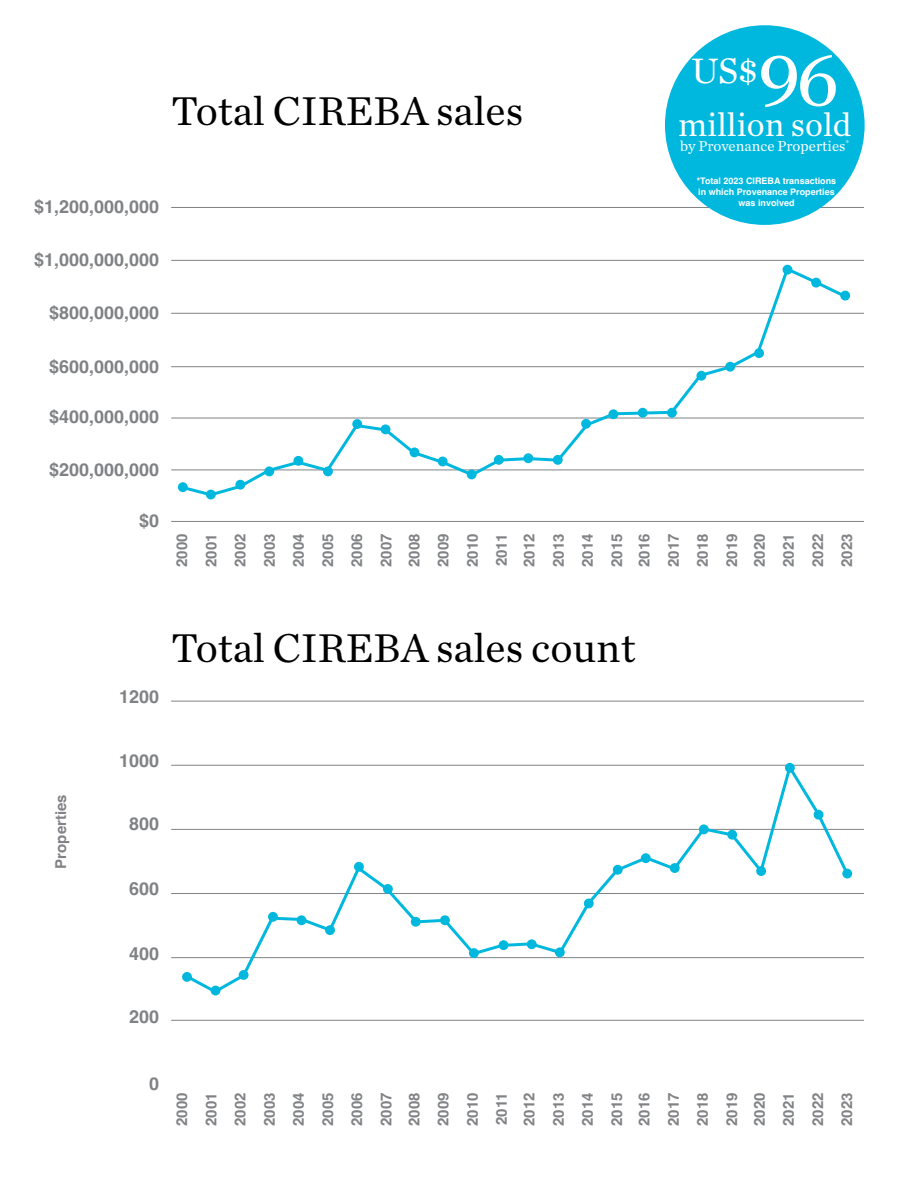
<style>
.page{position:relative;width:918px;height:1188px;background:#fff}
.page>*{position:absolute;margin:0;border:0;box-sizing:border-box;transform-origin:0 0}
.t1{font:42px "Chronicle Text G1";color:#000}
.t2{font:36.9px "Chronicle Text G1";color:#fff}
.t3{font:34.05px "Chronicle Text G1";color:#fff}
.t4{font:700 18px "Helvetica";color:#808285}
.t5{font:700 15px "Helvetica";color:#808285}
.t6{font:15px "Chronicle Text G1";color:#fff}
.t7{font:700 9px/10.8px "Helvetica";color:#fff;text-align:center}
.s1{font-size:79.2px}
</style>
<div class="page">
<hr style="left:171px;top:521px;width:693px;height:1px;background:#808285">
<hr style="left:171px;top:1020px;width:693px;height:1px;background:#808285">
<hr style="left:171px;top:957px;width:693px;height:1px;background:#808285">
<hr style="left:171px;top:893px;width:693px;height:1px;background:#808285">
<hr style="left:171px;top:829px;width:693px;height:1px;background:#808285">
<hr style="left:171px;top:765px;width:693px;height:1px;background:#808285">
<hr style="left:171px;top:701px;width:693px;height:1px;background:#808285">
<hr style="left:171px;top:470px;width:693px;height:1px;background:#808285">
<hr style="left:171px;top:418px;width:693px;height:1px;background:#808285">
<hr style="left:171px;top:366px;width:693px;height:1px;background:#808285">
<hr style="left:171px;top:313px;width:693px;height:1px;background:#808285">
<hr style="left:171px;top:260px;width:693px;height:1px;background:#808285">
<hr style="left:171px;top:207px;width:693px;height:1px;background:#808285">
<svg style="left:178px;top:265px;width:671px;height:233px"></svg>
<div style="left:840px;top:291px;width:10px;height:10px;background:#00b8de;border-radius:50%"></div>
<div style="left:811px;top:278px;width:10px;height:10px;background:#00b8de;border-radius:50%"></div>
<div style="left:783px;top:265px;width:9px;height:10px;background:#00b8de;border-radius:50%"></div>
<div style="left:754px;top:348px;width:10px;height:10px;background:#00b8de;border-radius:50%"></div>
<div style="left:725px;top:362px;width:10px;height:10px;background:#00b8de;border-radius:50%"></div>
<div style="left:696px;top:371px;width:10px;height:10px;background:#00b8de;border-radius:50%"></div>
<div style="left:667px;top:408px;width:10px;height:10px;background:#00b8de;border-radius:50%"></div>
<div style="left:638px;top:408px;width:10px;height:10px;background:#00b8de;border-radius:50%"></div>
<div style="left:608px;top:409px;width:10px;height:10px;background:#00b8de;border-radius:50%"></div>
<div style="left:581px;top:419px;width:10px;height:10px;background:#00b8de;border-radius:50%"></div>
<div style="left:553px;top:455px;width:10px;height:10px;background:#00b8de;border-radius:50%"></div>
<div style="left:523px;top:453px;width:10px;height:10px;background:#00b8de;border-radius:50%"></div>
<div style="left:494px;top:455px;width:10px;height:10px;background:#00b8de;border-radius:50%"></div>
<div style="left:467px;top:470px;width:10px;height:9px;background:#00b8de;border-radius:50%"></div>
<div style="left:438px;top:457px;width:10px;height:9px;background:#00b8de;border-radius:50%"></div>
<div style="left:410px;top:447px;width:9px;height:10px;background:#00b8de;border-radius:50%"></div>
<div style="left:381px;top:424px;width:9px;height:10px;background:#00b8de;border-radius:50%"></div>
<div style="left:352px;top:419px;width:10px;height:10px;background:#00b8de;border-radius:50%"></div>
<div style="left:323px;top:466px;width:10px;height:10px;background:#00b8de;border-radius:50%"></div>
<div style="left:293px;top:456px;width:10px;height:10px;background:#00b8de;border-radius:50%"></div>
<div style="left:264px;top:466px;width:10px;height:10px;background:#00b8de;border-radius:50%"></div>
<div style="left:235px;top:480px;width:10px;height:10px;background:#00b8de;border-radius:50%"></div>
<div style="left:206px;top:490px;width:10px;height:9px;background:#00b8de;border-radius:50%"></div>
<div style="left:178px;top:482px;width:10px;height:10px;background:#00b8de;border-radius:50%"></div>
<svg style="left:182px;top:762px;width:669px;height:233px"></svg>
<div style="left:842px;top:869px;width:10px;height:10px;background:#00b8de;border-radius:50%"></div>
<div style="left:814px;top:810px;width:9px;height:10px;background:#00b8de;border-radius:50%"></div>
<div style="left:785px;top:763px;width:10px;height:10px;background:#00b8de;border-radius:50%"></div>
<div style="left:756px;top:866px;width:10px;height:10px;background:#00b8de;border-radius:50%"></div>
<div style="left:727px;top:830px;width:10px;height:10px;background:#00b8de;border-radius:50%"></div>
<div style="left:699px;top:824px;width:10px;height:10px;background:#00b8de;border-radius:50%"></div>
<div style="left:670px;top:863px;width:10px;height:10px;background:#00b8de;border-radius:50%"></div>
<div style="left:641px;top:853px;width:10px;height:10px;background:#00b8de;border-radius:50%"></div>
<div style="left:613px;top:865px;width:10px;height:10px;background:#00b8de;border-radius:50%"></div>
<div style="left:584px;top:899px;width:10px;height:9px;background:#00b8de;border-radius:50%"></div>
<div style="left:555px;top:947px;width:10px;height:10px;background:#00b8de;border-radius:50%"></div>
<div style="left:527px;top:939px;width:10px;height:10px;background:#00b8de;border-radius:50%"></div>
<div style="left:499px;top:940px;width:9px;height:10px;background:#00b8de;border-radius:50%"></div>
<div style="left:469px;top:948px;width:10px;height:10px;background:#00b8de;border-radius:50%"></div>
<div style="left:440px;top:915px;width:10px;height:10px;background:#00b8de;border-radius:50%"></div>
<div style="left:411px;top:917px;width:10px;height:10px;background:#00b8de;border-radius:50%"></div>
<div style="left:383px;top:884px;width:10px;height:10px;background:#00b8de;border-radius:50%"></div>
<div style="left:354px;top:862px;width:10px;height:10px;background:#00b8de;border-radius:50%"></div>
<div style="left:325px;top:925px;width:10px;height:10px;background:#00b8de;border-radius:50%"></div>
<div style="left:297px;top:915px;width:9px;height:10px;background:#00b8de;border-radius:50%"></div>
<div style="left:268px;top:912px;width:10px;height:10px;background:#00b8de;border-radius:50%"></div>
<div style="left:239px;top:970px;width:10px;height:10px;background:#00b8de;border-radius:50%"></div>
<div style="left:211px;top:986px;width:9px;height:9px;background:#00b8de;border-radius:50%"></div>
<div style="left:182px;top:972px;width:10px;height:10px;background:#00b8de;border-radius:50%"></div>
<div style="left:665px;top:25px;width:200px;height:200px;background:#00b8de;border-radius:50%"></div>
<h1 class="t1" style="left:171px;top:79px;width:354px">Total CIREBA sales</h1>
<p class="t4" style="left:34px;top:196px;width:127px">$1,200,000,000</p>
<p class="t4" style="left:34px;top:249px;width:127px">$1,000,000,000</p>
<p class="t4" style="left:49px;top:302px;width:112px">$800,000,000</p>
<p class="t4" style="left:49px;top:355px;width:112px">$600,000,000</p>
<p class="t4" style="left:49px;top:406px;width:112px">$400,000,000</p>
<p class="t4" style="left:49px;top:459px;width:112px">$200,000,000</p>
<p class="t4" style="left:139px;top:510px;width:22px">$0</p>
<p class="t5" style="left:173px;top:567px;width:35px;rotate:-90deg">2000</p>
<p class="t5" style="left:202px;top:567px;width:35px;rotate:-90deg">2001</p>
<p class="t5" style="left:231px;top:567px;width:35px;rotate:-90deg">2002</p>
<p class="t5" style="left:260px;top:567px;width:35px;rotate:-90deg">2003</p>
<p class="t5" style="left:289px;top:567px;width:35px;rotate:-90deg">2004</p>
<p class="t5" style="left:319px;top:567px;width:35px;rotate:-90deg">2005</p>
<p class="t5" style="left:348px;top:567px;width:35px;rotate:-90deg">2006</p>
<p class="t5" style="left:377px;top:567px;width:35px;rotate:-90deg">2007</p>
<p class="t5" style="left:405px;top:567px;width:35px;rotate:-90deg">2008</p>
<p class="t5" style="left:434px;top:567px;width:35px;rotate:-90deg">2009</p>
<p class="t5" style="left:463px;top:567px;width:35px;rotate:-90deg">2010</p>
<p class="t5" style="left:492px;top:566px;width:34px;rotate:-90deg">2011</p>
<p class="t5" style="left:520px;top:567px;width:35px;rotate:-90deg">2012</p>
<p class="t5" style="left:549px;top:567px;width:35px;rotate:-90deg">2013</p>
<p class="t5" style="left:578px;top:567px;width:35px;rotate:-90deg">2014</p>
<h2 class="t2" style="left:692px;top:43px;width:149px">US$<span class="s1">96</span></h2>
<h3 class="t3" style="left:678px;top:99px;width:175px">million sold</h3>
<p class="t6" style="left:680px;top:135px;width:171px">by Provenance Properties<sup>*</sup></p>
<p class="t7" style="left:697px;top:177px;width:141px">*Total 2023 CIREBA transactions in which Provenance Properties was involved</p>
<p class="t5" style="left:608px;top:567px;width:35px;rotate:-90deg">2015</p>
<p class="t5" style="left:635px;top:567px;width:35px;rotate:-90deg">2016</p>
<p class="t5" style="left:664px;top:567px;width:35px;rotate:-90deg">2017</p>
<p class="t5" style="left:694px;top:567px;width:35px;rotate:-90deg">2018</p>
<p class="t5" style="left:723px;top:567px;width:35px;rotate:-90deg">2019</p>
<p class="t5" style="left:750px;top:567px;width:35px;rotate:-90deg">2020</p>
<p class="t5" style="left:780px;top:567px;width:35px;rotate:-90deg">2021</p>
<p class="t5" style="left:809px;top:567px;width:35px;rotate:-90deg">2022</p>
<p class="t5" style="left:838px;top:567px;width:35px;rotate:-90deg">2023</p>
<p class="t5" style="left:52px;top:869px;width:76px;rotate:-90deg">Properties</p>
<p class="t4" style="left:119px;top:685px;width:42px">1200</p>
<h1 class="t1" style="left:171px;top:617px;width:466px">Total CIREBA sales count</h1>
<p class="t4" style="left:119px;top:750px;width:42px">1000</p>
<p class="t4" style="left:129px;top:813px;width:32px">800</p>
<p class="t4" style="left:129px;top:878px;width:32px">600</p>
<p class="t4" style="left:129px;top:942px;width:32px">400</p>
<p class="t4" style="left:129px;top:1005px;width:32px">200</p>
<p class="t4" style="left:149px;top:1073px;width:12px">0</p>
<p class="t5" style="left:173px;top:1126px;width:35px;rotate:-90deg">2000</p>
<p class="t5" style="left:202px;top:1126px;width:35px;rotate:-90deg">2001</p>
<p class="t5" style="left:231px;top:1126px;width:35px;rotate:-90deg">2002</p>
<p class="t5" style="left:260px;top:1126px;width:35px;rotate:-90deg">2003</p>
<p class="t5" style="left:289px;top:1126px;width:35px;rotate:-90deg">2004</p>
<p class="t5" style="left:319px;top:1126px;width:35px;rotate:-90deg">2005</p>
<p class="t5" style="left:348px;top:1126px;width:35px;rotate:-90deg">2006</p>
<p class="t5" style="left:377px;top:1126px;width:35px;rotate:-90deg">2007</p>
<p class="t5" style="left:405px;top:1126px;width:35px;rotate:-90deg">2008</p>
<p class="t5" style="left:434px;top:1126px;width:35px;rotate:-90deg">2009</p>
<p class="t5" style="left:463px;top:1126px;width:35px;rotate:-90deg">2010</p>
<p class="t5" style="left:492px;top:1125px;width:34px;rotate:-90deg">2011</p>
<p class="t5" style="left:520px;top:1126px;width:35px;rotate:-90deg">2012</p>
<p class="t5" style="left:549px;top:1126px;width:35px;rotate:-90deg">2013</p>
<p class="t5" style="left:578px;top:1126px;width:35px;rotate:-90deg">2014</p>
<p class="t5" style="left:608px;top:1126px;width:35px;rotate:-90deg">2015</p>
<p class="t5" style="left:635px;top:1126px;width:35px;rotate:-90deg">2016</p>
<p class="t5" style="left:664px;top:1126px;width:35px;rotate:-90deg">2017</p>
<p class="t5" style="left:694px;top:1126px;width:35px;rotate:-90deg">2018</p>
<p class="t5" style="left:723px;top:1126px;width:35px;rotate:-90deg">2019</p>
<p class="t5" style="left:750px;top:1126px;width:35px;rotate:-90deg">2020</p>
<p class="t5" style="left:780px;top:1126px;width:35px;rotate:-90deg">2021</p>
<p class="t5" style="left:809px;top:1126px;width:35px;rotate:-90deg">2022</p>
<p class="t5" style="left:838px;top:1126px;width:35px;rotate:-90deg">2023</p>
</div>
